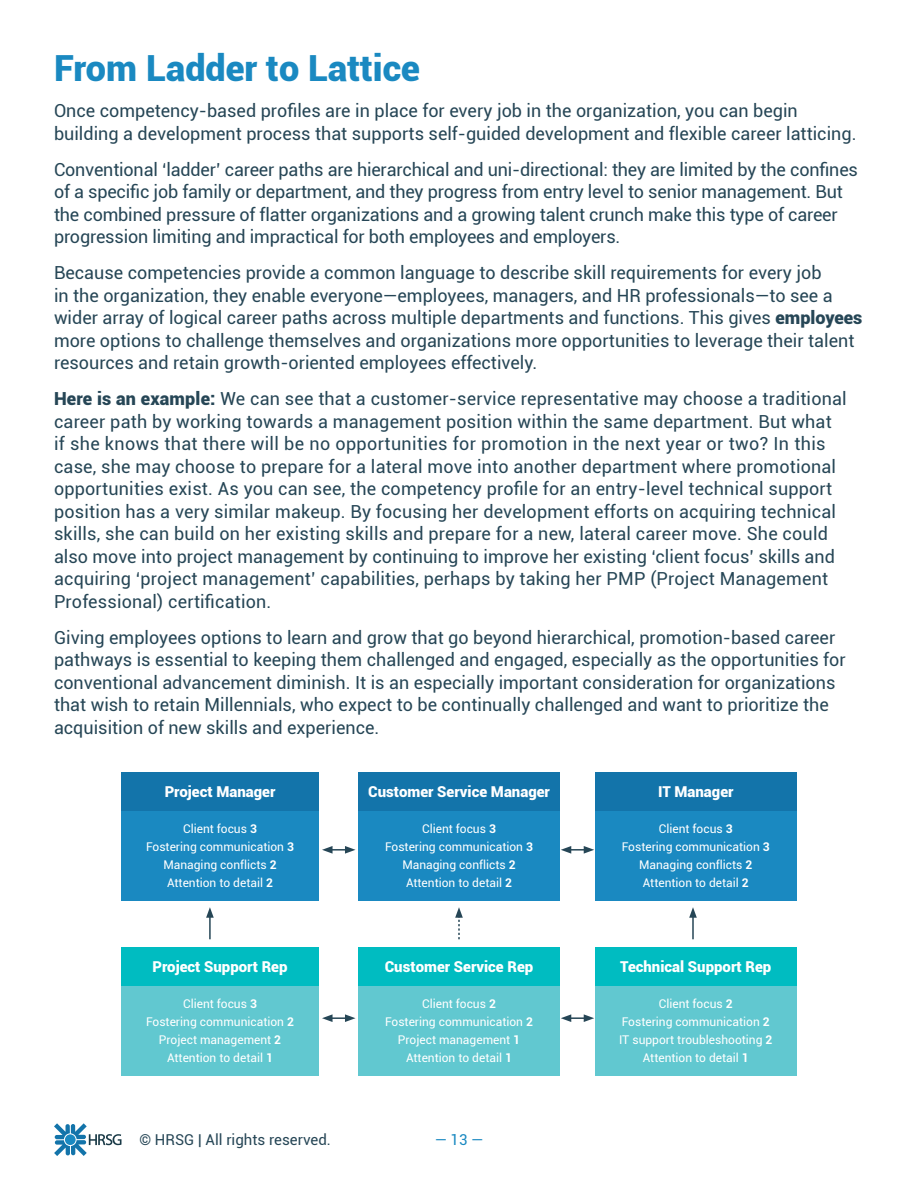
<style>
.page{position:relative;width:918px;height:1188px;background:#fff}
.page>*{position:absolute;margin:0;border:0;box-sizing:border-box;transform-origin:0 0}
.t1{font:900 36px "Roboto";color:#1a89c1}
.t2{font:18px/22.5px "Roboto";color:#264656}
.t3{font:900 15px "Roboto";color:#fff}
.t4{font:15px "Roboto";color:#264656}
.t5{font:15px "Roboto";color:#1a89c1}
.t6{font:12px/18px "Roboto";color:#fff;text-align:center}
.s1{font-weight:900}
.s2{font-weight:700}
</style>
<div class="page">
<svg style="left:54px;top:1123px;width:67px;height:33px"></svg>
<div style="left:358px;top:772px;width:202px;height:39px;background:#1374aa"></div>
<div style="left:595px;top:772px;width:201px;height:39px;background:#1374aa"></div>
<div style="left:122px;top:772px;width:197px;height:39px;background:#1374aa"></div>
<div style="left:122px;top:947px;width:197px;height:39px;background:#00bcc1"></div>
<div style="left:358px;top:947px;width:202px;height:39px;background:#00bcc1"></div>
<div style="left:595px;top:947px;width:201px;height:39px;background:#00bcc1"></div>
<div style="left:358px;top:811px;width:202px;height:90px;background:#1a89c1"></div>
<div style="left:595px;top:811px;width:201px;height:90px;background:#1a89c1"></div>
<div style="left:122px;top:811px;width:197px;height:90px;background:#1a89c1"></div>
<div style="left:122px;top:986px;width:197px;height:90px;background:#61c8d0"></div>
<div style="left:358px;top:986px;width:202px;height:90px;background:#61c8d0"></div>
<div style="left:595px;top:986px;width:201px;height:90px;background:#61c8d0"></div>
<svg style="left:322px;top:1014px;width:34px;height:8px"></svg>
<svg style="left:322px;top:846px;width:34px;height:8px"></svg>
<svg style="left:561px;top:1014px;width:33px;height:8px"></svg>
<svg style="left:561px;top:846px;width:33px;height:8px"></svg>
<hr style="left:209px;top:915px;width:2px;height:24px;background:#264656">
<svg style="left:206px;top:907px;width:8px;height:11px"></svg>
<hr style="left:692px;top:915px;width:2px;height:24px;background:#264656">
<svg style="left:689px;top:907px;width:8px;height:11px"></svg>
<svg style="left:455px;top:907px;width:8px;height:32px"></svg>
<h1 class="t1" style="left:54px;top:43px;width:367px">From Ladder to Lattice</h1>
<p class="t2" style="left:54px;top:99px;width:804px">Once competency-based profiles are in place for every job in the organization, you can begin building a development process that supports self-guided development and flexible career latticing.</p>
<p class="t2" style="left:54px;top:157px;width:805px">Conventional ‘ladder’ career paths are hierarchical and uni-directional: they are limited by the confines of a specific job family or department, and they progress from entry level to senior management. But the combined pressure of flatter organizations and a growing talent crunch make this type of career progression limiting and impractical for both employees and employers.</p>
<p class="t2" style="left:54px;top:261px;width:810px">Because competencies provide a common language to describe skill requirements for every job<br>in the organization, they enable everyone—employees, managers, and HR professionals—to see a wider array of logical career paths across multiple departments and functions. This gives <span class="s1">employees </span>more options to challenge themselves and organizations more opportunities to leverage their talent resources and retain growth-oriented employees effectively.</p>
<p class="t2" style="left:54px;top:387px;width:794px"><span class="s1">Here is an example:</span> We can see that a customer-service representative may choose a traditional career path by working towards a management position within the same department. But what if she knows that there will be no opportunities for promotion in the next year or two? In this case, she may choose to prepare for a lateral move into another department where promotional opportunities exist. As you can see, the competency profile for an entry-level technical support position has a very similar makeup. By focusing her development efforts on acquiring technical skills, she can build on her existing skills and prepare for a new, lateral career move. She could also move into project management by continuing to improve her existing ‘client focus’ skills and acquiring ‘project management’ capabilities, perhaps by taking her PMP (Project Management Professional) certification.</p>
<p class="t2" style="left:54px;top:625px;width:793px">Giving employees options to learn and grow that go beyond hierarchical, promotion-based career pathways is essential to keeping them challenged and engaged, especially as the opportunities for conventional advancement diminish. It is an especially important consideration for organizations that wish to retain Millennials, who expect to be continually challenged and want to prioritize the acquisition of new skills and experience.</p>
<p class="t3" style="left:165px;top:781px;width:112px">Project Manager</p>
<p class="t3" style="left:368px;top:781px;width:183px">Customer Service Manager</p>
<p class="t3" style="left:658px;top:781px;width:77px">IT Manager</p>
<p class="t6" style="left:146px;top:820px;width:149px">Client focus <span class="s2">3<br></span>Fostering communication <span class="s2">3<br></span>Managing conflicts <span class="s2">2<br></span>Attention to detail <span class="s2">2</span></p>
<p class="t6" style="left:385px;top:820px;width:149px">Client focus <span class="s2">3<br></span>Fostering communication <span class="s2">3<br></span>Managing conflicts <span class="s2">2<br></span>Attention to detail <span class="s2">2</span></p>
<p class="t6" style="left:622px;top:820px;width:149px">Client focus <span class="s2">3<br></span>Fostering communication <span class="s2">3<br></span>Managing conflicts <span class="s2">2<br></span>Attention to detail <span class="s2">2</span></p>
<p class="t3" style="left:153px;top:956px;width:137px">Project Support Rep</p>
<p class="t3" style="left:385px;top:956px;width:150px">Customer Service Rep</p>
<p class="t3" style="left:620px;top:956px;width:153px">Technical Support Rep</p>
<p class="t6" style="left:146px;top:995px;width:149px">Client focus <span class="s2">3<br></span>Fostering communication <span class="s2">2<br></span>Project management <span class="s2">2<br></span>Attention to detail <span class="s2">1</span></p>
<p class="t6" style="left:385px;top:995px;width:149px">Client focus <span class="s2">2<br></span>Fostering communication <span class="s2">2<br></span>Project management <span class="s2">1<br></span>Attention to detail <span class="s2">1</span></p>
<p class="t6" style="left:619px;top:995px;width:155px">Client focus <span class="s2">2<br></span>Fostering communication <span class="s2">2<br></span>IT support troubleshooting <span class="s2">2<br></span>Attention to detail <span class="s2">1</span></p>
<p class="t4" style="left:140px;top:1129px;width:193px">© HRSG | All rights reserved.</p>
<p class="t5" style="left:435px;top:1129px;width:50px">— 13 —</p>
</div>
